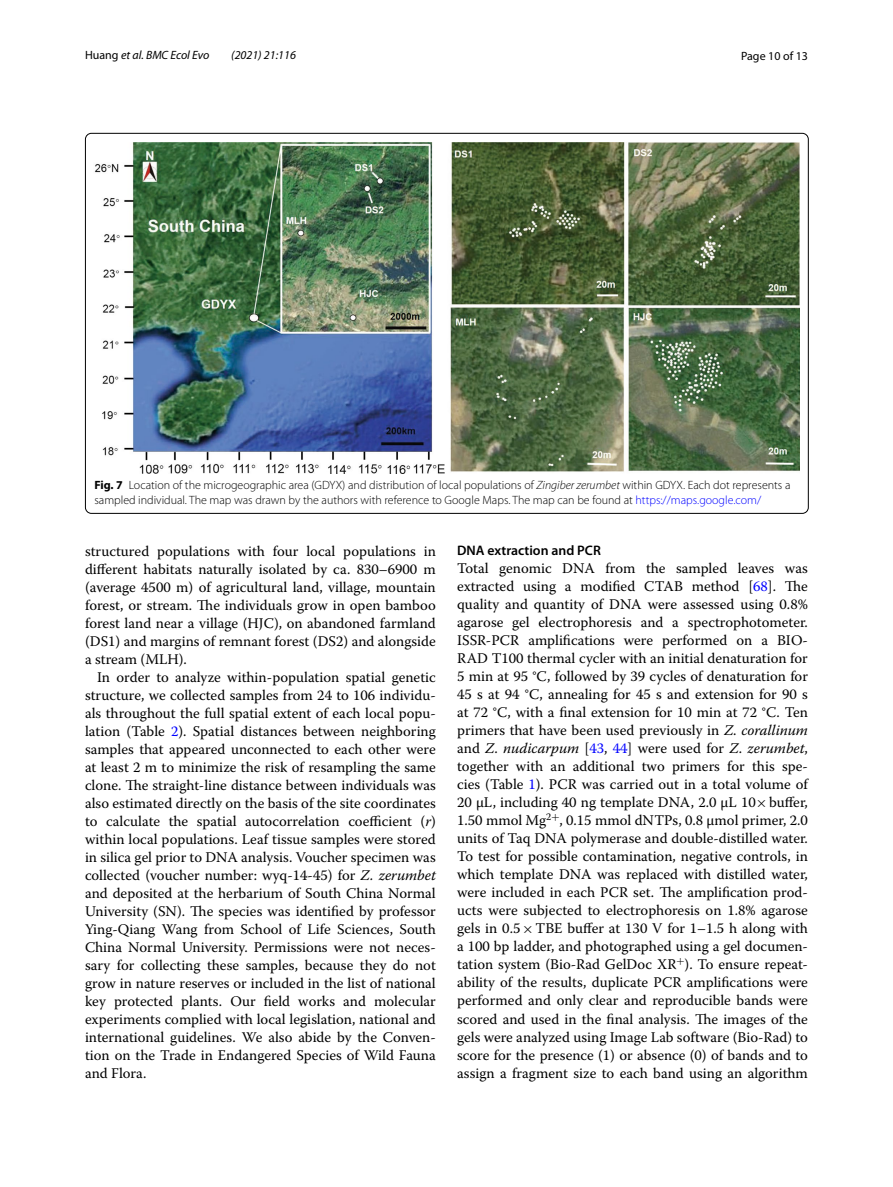
<style>
.page{position:relative;width:893px;height:1187px;background:#fff}
.page>*{position:absolute;margin:0;border:0;box-sizing:border-box;transform-origin:0 0}
.t1{font:14.7px/18px "Warnock Pro";color:#000;text-align:justify}
.t2{font:600 13.8px "Myriad Pro";color:#000}
.t3{font:300 12px/15px "Myriad Pro";color:#000}
.t4{font:italic 12px "Myriad Pro";color:#000}
.t5{font:12px "Myriad Pro";color:#000}
.s1{font-style:normal}
.s2{font-weight:700}
.s3{font-style:italic}
.s4{color:#00f}
.s5{font-family:"MTSY"}
</style>
<div class="page">
<img style="left:94px;top:142px;width:706px;height:331px">
<p class="t4" style="left:85px;top:48px;width:126px"><span class="s1">Huang</span> et al. BMC Ecol Evo</p>
<p class="t4" style="left:231px;top:48px;width:66px">(2021) 21:116</p>
<p class="t5" style="left:741px;top:48px;width:68px">Page 10 of 13</p>
<p class="t3" style="left:94px;top:477px;width:698px"><span class="s2">Fig. 7</span> Location of the microgeographic area (GDYX) and distribution of local populations of <span class="s3">Zingiber zerumbet</span> within GDYX. Each dot represents a sampled individual. The map was drawn by the authors with reference to Google Maps. The map can be found at <span class="s4">https://maps.google.com/</span></p>
<p class="t1" style="left:85px;top:541px;width:352px">structured populations with four local populations in different habitats naturally isolated by ca. 830–6900 m (average 4500 m) of agricultural land, village, mountain forest, or stream. The individuals grow in open bamboo forest land near a village (HJC), on abandoned farmland (DS1) and margins of remnant forest (DS2) and alongside a stream (MLH).</p>
<p class="t1" style="left:85px;top:667px;width:352px;text-indent:12px">In order to analyze within-population spatial genetic structure, we collected samples from 24 to 106 individu&shy;als throughout the full spatial extent of each local popu&shy;lation (Table <span class="s4">2</span>). Spatial distances between neighboring samples that appeared unconnected to each other were at least 2 m to minimize the risk of resampling the same clone. The straight-line distance between individuals was also estimated directly on the basis of the site coordinates to calculate the spatial autocorrelation coefficient (<span class="s3">r</span>) within local populations. Leaf tissue samples were stored in silica gel prior to DNA analysis. Voucher specimen was collected (voucher number: wyq-14-45) for <span class="s3">Z. zerumbet </span>and deposited at the herbarium of South China Normal University (SN). The species was identified by professor Ying-Qiang Wang from School of Life Sciences, South China Normal University. Permissions were not neces&shy;sary for collecting these samples, because they do not grow in nature reserves or included in the list of national key protected plants. Our field works and molecular experiments complied with local legislation, national and international guidelines. We also abide by the Conven&shy;tion on the Trade in Endangered Species of Wild Fauna and Flora.</p>
<p class="t2" style="left:457px;top:541px;width:145px">DNA extraction and PCR</p>
<p class="t1" style="left:457px;top:559px;width:352px">Total genomic DNA from the sampled leaves was extracted using a modified CTAB method [<span class="s4">68</span>]. The quality and quantity of DNA were assessed using 0.8% agarose gel electrophoresis and a spectrophotometer.<br>ISSR-PCR amplifications were performed on a BIO-RAD T100 thermal cycler with an initial denaturation for 5 min at 95 °C, followed by 39 cycles of denaturation for 45 s at 94 °C, annealing for 45 s and extension for 90 s at 72 °C, with a final extension for 10 min at 72 °C. Ten primers that have been used previously in <span class="s3">Z</span>. <span class="s3">corallinum </span>and <span class="s3">Z</span>. <span class="s3">nudicarpum</span> [<span class="s4">43</span>, <span class="s4">44</span>] were used for <span class="s3">Z</span>. <span class="s3">zerumbet</span>, together with an additional two primers for this spe&shy;cies (Table <span class="s4">1</span>). PCR was carried out in a total volume of 20 μL, including 40 ng template DNA, 2.0 μL 10<span class="s5">×</span>buffer, 1.50 mmol Mg<sup>2</sup><sup>+</sup>, 0.15 mmol dNTPs, 0.8 μmol primer, 2.0 units of Taq DNA polymerase and double-distilled water.<br>To test for possible contamination, negative controls, in which template DNA was replaced with distilled water, were included in each PCR set. The amplification prod&shy;ucts were subjected to electrophoresis on 1.8% agarose gels in 0.5<span class="s5">×</span>TBE buffer at 130 V for 1–1.5 h along with a 100 bp ladder, and photographed using a gel documen&shy;tation system (Bio-Rad GelDoc XR<sup>+</sup>). To ensure repeat&shy;ability of the results, duplicate PCR amplifications were performed and only clear and reproducible bands were scored and used in the final analysis. The images of the gels were analyzed using Image Lab software (Bio-Rad) to score for the presence (1) or absence (0) of bands and to assign a fragment size to each band using an algorithm</p>
</div>
